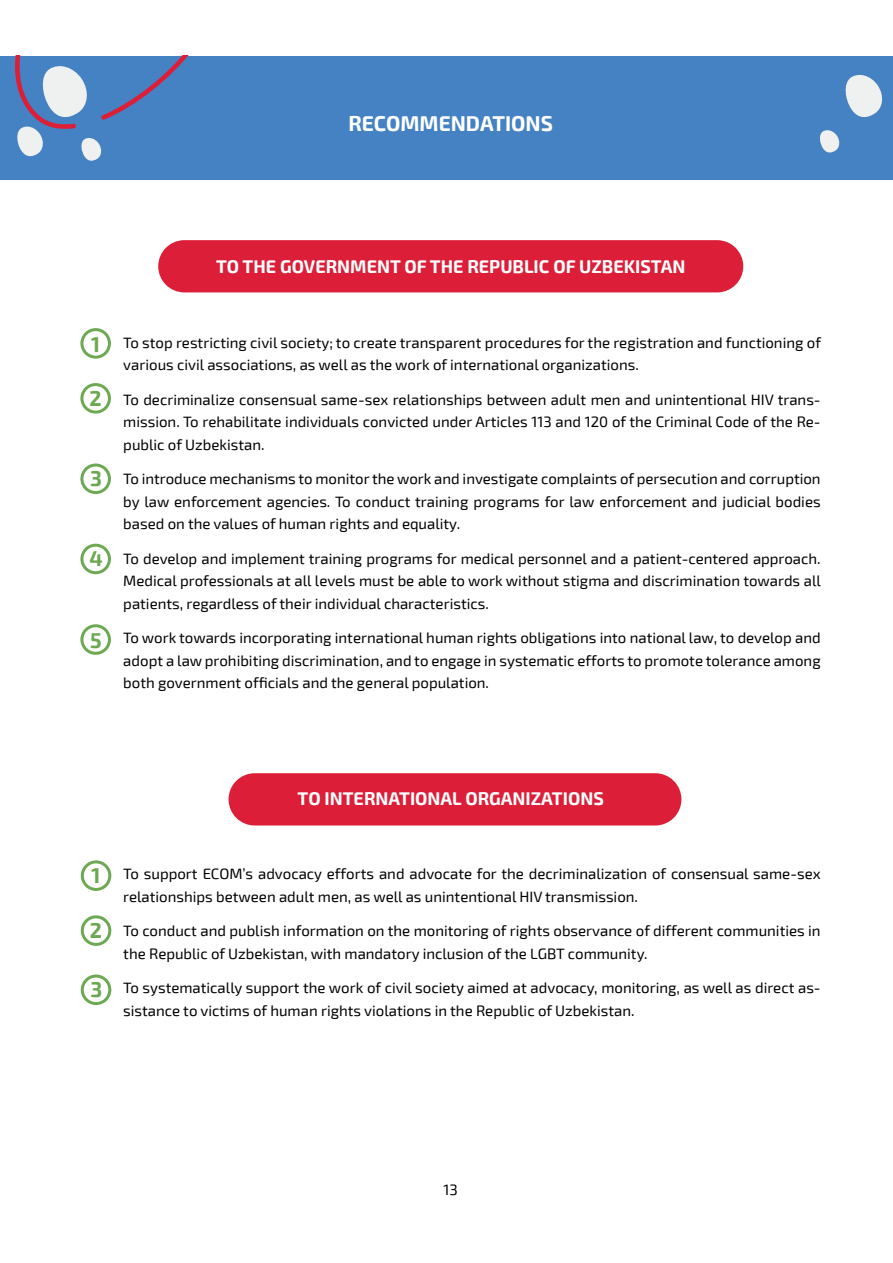
<style>
.page{position:relative;width:893px;height:1263px;background:#fff}
.page>*{position:absolute;margin:0;border:0;box-sizing:border-box;transform-origin:0 0}
.t1{font:700 21px "Exo 2";color:#fff}
.t2{font:700 21px "Exo 2";color:#6ca851}
.t3{font:700 18px "Exo 2";color:#fff}
.t4{font:15px/22.5px "Exo 2";color:#000}
</style>
<div class="page">
<div style="left:158px;top:240px;width:585px;height:52px;background:#dc1e38;border-radius:26px"></div>
<div style="left:0;top:56px;width:893px;height:124px;background:#4582c3"></div>
<svg style="left:845px;top:74px;width:38px;height:44px"></svg>
<svg style="left:820px;top:130px;width:20px;height:23px"></svg>
<svg style="left:15px;top:56px;width:173px;height:105px"></svg>
<div style="left:80px;top:328px;width:31px;height:31px;border:3px solid #6ca952;border-radius:50%"></div>
<div style="left:80px;top:383px;width:31px;height:31px;border:3px solid #6ca952;border-radius:50%"></div>
<div style="left:80px;top:463px;width:31px;height:31px;border:3px solid #6ca952;border-radius:50%"></div>
<div style="left:80px;top:544px;width:31px;height:30px;border:3px solid #6ca952;border-radius:50%"></div>
<div style="left:80px;top:624px;width:31px;height:31px;border:3px solid #6ca952;border-radius:50%"></div>
<div style="left:229px;top:773px;width:452px;height:52px;background:#dc1e38;border-radius:26px"></div>
<div style="left:81px;top:860px;width:30px;height:31px;border:3px solid #6ca952;border-radius:50%"></div>
<div style="left:81px;top:915px;width:30px;height:31px;border:3px solid #6ca952;border-radius:50%"></div>
<div style="left:81px;top:974px;width:30px;height:31px;border:3px solid #6ca952;border-radius:50%"></div>
<h1 class="t1" style="left:348px;top:111px;width:206px">RECOMMENDATIONS</h1>
<p class="t3" style="left:216px;top:256px;width:471px">TO THE GOVERNMENT OF THE REPUBLIC OF UZBEKISTAN</p>
<h1 class="t2" style="left:91px;top:332px;width:11px">1</h1>
<h1 class="t2" style="left:90px;top:386px;width:14px">2</h1>
<h1 class="t2" style="left:90px;top:466px;width:13px">3</h1>
<h1 class="t2" style="left:89px;top:546px;width:15px">4</h1>
<h1 class="t2" style="left:90px;top:628px;width:13px">5</h1>
<p class="t4" style="left:123px;top:331px;width:699px">To stop restricting civil society; to create transparent procedures for the registration and functioning of various civil associations, as well as the work of international organizations.</p>
<p class="t4" style="left:123px;top:388px;width:699px;text-align:justify">To decriminalize consensual same-sex relationships between adult men and unintentional HIV trans&shy;mission. To rehabilitate individuals convicted under Articles 113 and 120 of the Criminal Code of the Re&shy;public of Uzbekistan.</p>
<p class="t4" style="left:123px;top:468px;width:699px;text-align:justify">To introduce mechanisms to monitor the work and investigate complaints of persecution and corruption by law enforcement agencies. To conduct training programs for law enforcement and judicial bodies based on the values of human rights and equality.</p>
<p class="t4" style="left:123px;top:547px;width:699px;text-align:justify">To develop and implement training programs for medical personnel and a patient-centered approach.<br>Medical professionals at all levels must be able to work without stigma and discrimination towards all patients, regardless of their individual characteristics.</p>
<p class="t4" style="left:123px;top:627px;width:699px;text-align:justify">To work towards incorporating international human rights obligations into national law, to develop and adopt a law prohibiting discrimination, and to engage in systematic efforts to promote tolerance among both government officials and the general population.</p>
<p class="t3" style="left:298px;top:788px;width:308px">TO INTERNATIONAL ORGANIZATIONS</p>
<h1 class="t2" style="left:92px;top:863px;width:11px">1</h1>
<h1 class="t2" style="left:90px;top:918px;width:14px">2</h1>
<h1 class="t2" style="left:91px;top:977px;width:13px">3</h1>
<p class="t4" style="left:123px;top:863px;width:699px">To support ECOM’s advocacy efforts and advocate for the decriminalization of consensual same-sex relationships between adult men, as well as unintentional HIV transmission.</p>
<p class="t4" style="left:123px;top:920px;width:699px">To conduct and publish information on the monitoring of rights observance of different communities in the Republic of Uzbekistan, with mandatory inclusion of the LGBT community.</p>
<p class="t4" style="left:123px;top:977px;width:699px">To systematically support the work of civil society aimed at advocacy, monitoring, as well as direct as&shy;sistance to victims of human rights violations in the Republic of Uzbekistan.</p>
<p class="t4" style="left:444px;top:1178px;width:16px">13</p>
</div>
